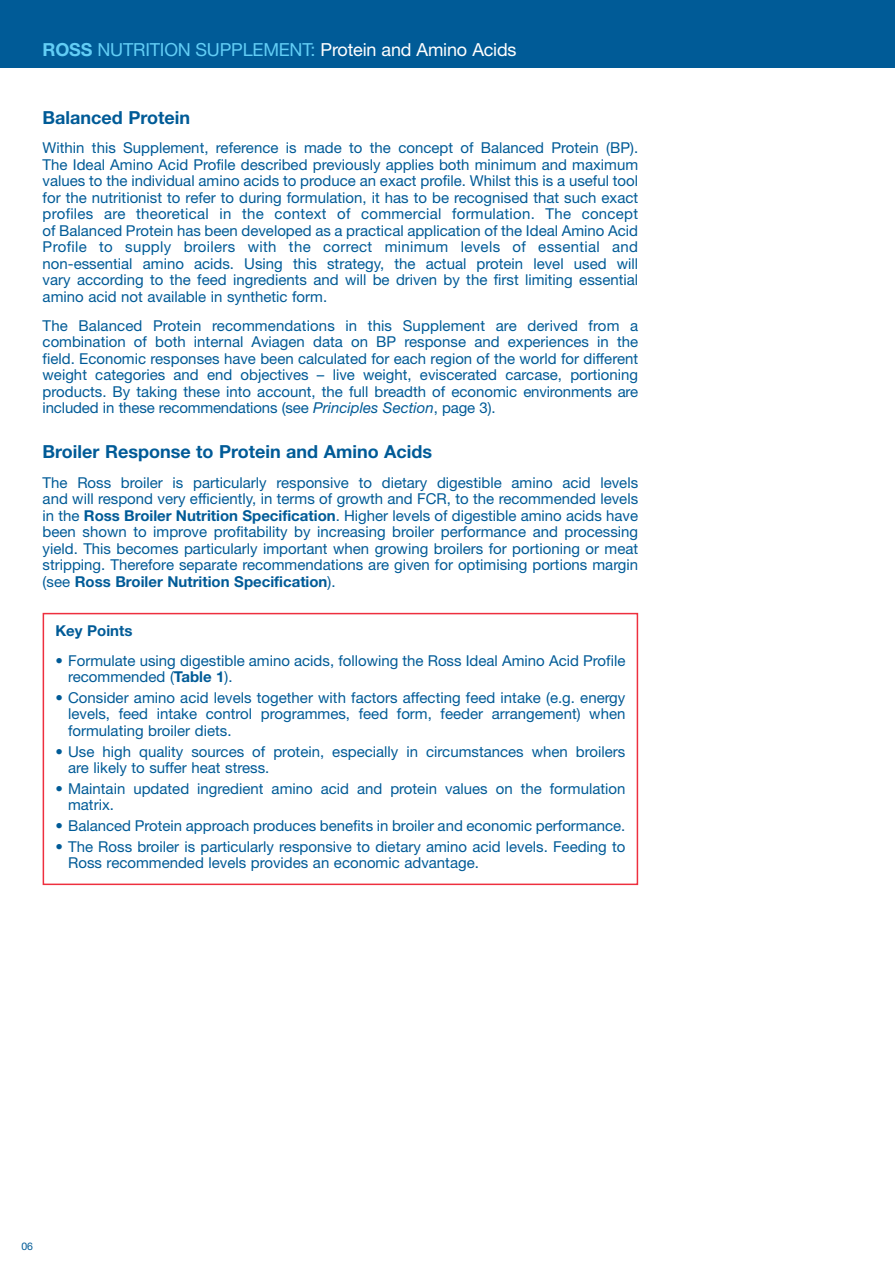
<style>
.page{position:relative;width:895px;height:1264px;background:#fff}
.page>*{position:absolute;margin:0;border:0;box-sizing:border-box;transform-origin:0 0}
.t1{font:700 18px "Helvetica Neue";color:#005b97}
.t2{font:18px "Helvetica Neue";letter-spacing:-.01em;color:#62cdf5}
.t3{font:15px/16.5px "Helvetica Neue";color:#005b97;text-align:justify}
.t4{font:700 15px "Helvetica Neue";color:#005b97}
.t5{font:10.5px "Helvetica Neue";color:#005b97}
.s1{font-weight:700}
.s2{color:#fff}
.s3{font-style:italic}
</style>
<div class="page">
<div style="left:0;top:0;width:895px;height:68px;background:#005b97"></div>
<div style="left:43px;top:613px;width:595px;height:272px;border:2px solid #ee2f3e"></div>
<p class="t2" style="left:43px;top:43px;width:475px"><span class="s1">ROSS</span> NUTRITION SUPPLEMENT: <span class="s2">Protein and Amino Acids</span></p>
<p class="t1" style="left:43px;top:111px;width:149px">Balanced Protein</p>
<p class="t3" style="left:43px;top:141px;width:597px">Within this Supplement, reference is made to the concept of Balanced Protein (BP).<br>The Ideal Amino Acid Profile described previously applies both minimum and maximum values to the individual amino acids to produce an exact profile. Whilst this is a useful tool for the nutritionist to refer to during formulation, it has to be recognised that such exact profiles are theoretical in the context of commercial formulation. The concept of Balanced Protein has been developed as a practical application of the Ideal Amino Acid Profile to supply broilers with the correct minimum levels of essential and non-essential amino acids. Using this strategy, the actual protein level used will vary according to the feed ingredients and will be driven by the first limiting essential amino acid not available in synthetic form.</p>
<p class="t3" style="left:43px;top:319px;width:597px">The Balanced Protein recommendations in this Supplement are derived from a combination of both internal Aviagen data on BP response and experiences in the field. Economic responses have been calculated for each region of the world for different weight categories and end objectives – live weight, eviscerated carcase, portioning products. By taking these into account, the full breadth of economic environments are included in these recommendations (see <span class="s3">Principles Section</span>, page 3).</p>
<p class="t1" style="left:43px;top:445px;width:391px">Broiler Response to Protein and Amino Acids</p>
<p class="t3" style="left:43px;top:475px;width:597px">The Ross broiler is particularly responsive to dietary digestible amino acid levels and will respond very efficiently, in terms of growth and FCR, to the recommended levels in the <span class="s1">Ross Broiler Nutrition Specification</span>. Higher levels of digestible amino acids have been shown to improve profitability by increasing broiler performance and processing yield. This becomes particularly important when growing broilers for portioning or meat stripping. Therefore separate recommendations are given for optimising portions margin (see <span class="s1">Ross Broiler Nutrition Specification</span>).</p>
<p class="t4" style="left:55px;top:625px;width:79px">Key Points</p>
<p class="t3" style="left:68px;top:653px;width:559px;text-indent:-13px">• Formulate using digestible amino acids, following the Ross Ideal Amino Acid Profile recommended (<span class="s1">Table 1</span>).</p>
<p class="t3" style="left:68px;top:690px;width:559px;text-indent:-13px">• Consider amino acid levels together with factors affecting feed intake (e.g. energy levels, feed intake control programmes, feed form, feeder arrangement) when formulating broiler diets.</p>
<p class="t3" style="left:68px;top:744px;width:559px;text-indent:-13px">• Use high quality sources of protein, especially in circumstances when broilers are likely to suffer heat stress.</p>
<p class="t3" style="left:68px;top:781px;width:559px;text-indent:-13px">• Maintain updated ingredient amino acid and protein values on the formulation matrix.</p>
<p class="t3" style="left:55px;top:819px;width:571px">• Balanced Protein approach produces benefits in broiler and economic performance.</p>
<p class="t3" style="left:68px;top:839px;width:559px;text-indent:-13px">• The Ross broiler is particularly responsive to dietary amino acid levels. Feeding to<br>Ross recommended levels provides an economic advantage.</p>
<p class="t5" style="left:21px;top:1242px;width:13px">06</p>
</div>
